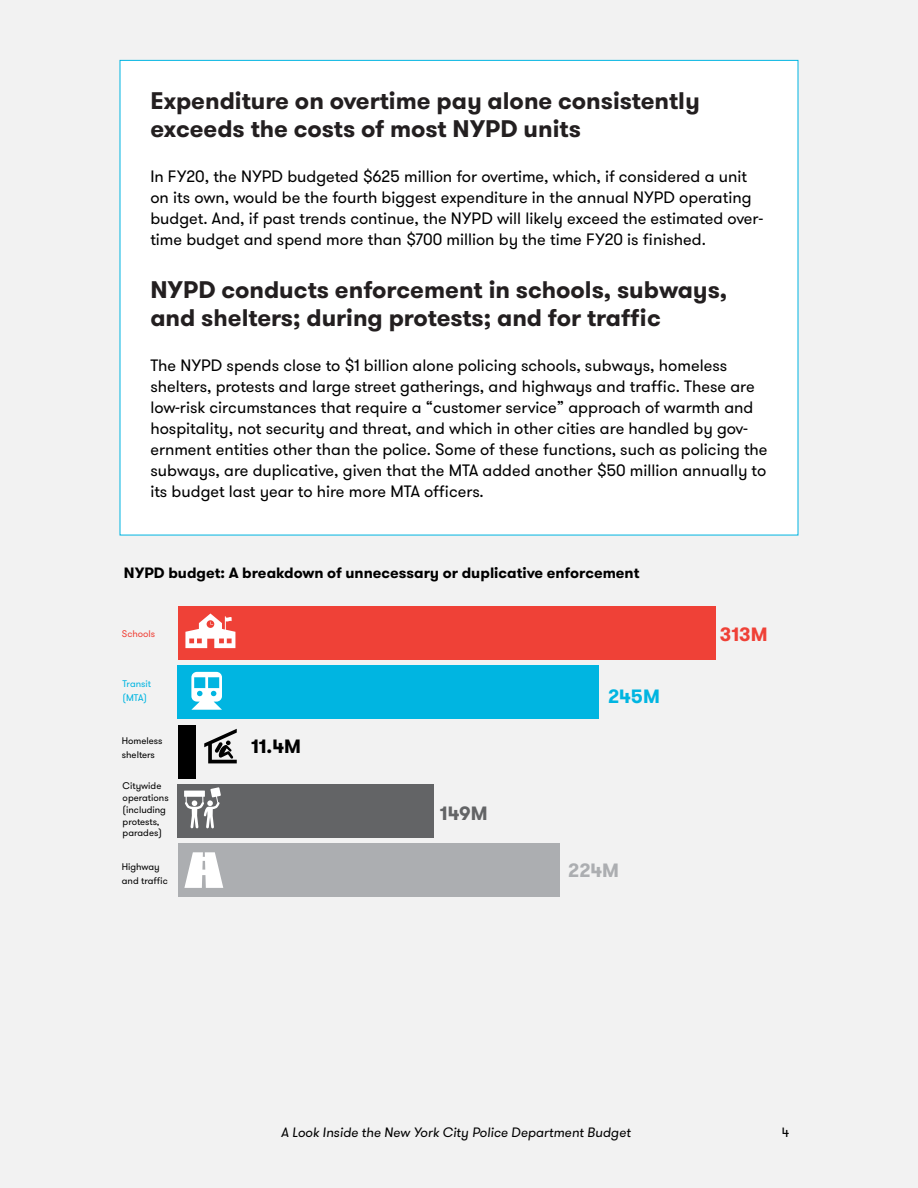
<style>
.page{position:relative;width:918px;height:1188px;background:#f2f2f2}
.page>*{position:absolute;margin:0;border:0;box-sizing:border-box;transform-origin:0 0}
.t1{font:700 24px/28.5px "GT Walsheim";color:#231f20}
.t2{font:700 19.2px "GT Walsheim";color:#000}
.t3{font:700 19.2px "GT Walsheim";color:#ef4137}
.t4{font:700 19.2px "GT Walsheim";color:#00b5e1}
.t5{font:700 19.2px "GT Walsheim";color:#636466}
.t6{font:700 19.2px "GT Walsheim";color:#acaeb1}
.t7{font:16.5px/21px "GT Walsheim";color:#000}
.t8{font:700 15px "GT Walsheim";color:#000}
.t9{font:italic 13.5px "GT Walsheim";color:#000}
.t10{font:13.5px "GT Walsheim";color:#000}
.t11{font:9.6px/11.7px "GT Walsheim";color:#000}
.t12{font:9.6px/14px "GT Walsheim";color:#00b5e1}
.t13{font:9.6px "GT Walsheim";color:#ef4137}
</style>
<div class="page">
<div style="left:120px;top:60px;width:678px;height:475px;background:#fff"></div>
<div style="left:178px;top:843px;width:381px;height:53px;background:#acaeb1"></div>
<div style="left:178px;top:784px;width:256px;height:53px;background:#636466"></div>
<div style="left:178px;top:725px;width:18px;height:53px;background:#000"></div>
<div style="left:178px;top:666px;width:421px;height:53px;background:#00b5e1"></div>
<div style="left:178px;top:607px;width:538px;height:53px;background:#ef4137"></div>
<svg style="left:185px;top:614px;width:50px;height:34px"></svg>
<svg style="left:191px;top:672px;width:31px;height:38px"></svg>
<svg style="left:204px;top:729px;width:33px;height:34px"></svg>
<svg style="left:184px;top:787px;width:37px;height:41px"></svg>
<svg style="left:184px;top:852px;width:39px;height:36px"></svg>
<h1 class="t1" style="left:150px;top:86px;width:551px">Expenditure on overtime pay alone consistently exceeds the costs of most NYPD units</h1>
<p class="t7" style="left:150px;top:166px;width:614px">In FY20, the NYPD budgeted $625 million for overtime, which, if considered a unit on its own, would be the fourth biggest expenditure in the annual NYPD operating budget. And, if past trends continue, the NYPD will likely exceed the estimated over&shy;time budget and spend more than $700 million by the time FY20 is finished.</p>
<h1 class="t1" style="left:150px;top:275px;width:578px">NYPD conducts enforcement in schools, subways, and shelters; during protests; and for traffic</h1>
<p class="t7" style="left:150px;top:355px;width:619px">The NYPD spends close to $1 billion alone policing schools, subways, homeless shelters, protests and large street gatherings, and highways and traffic. These are low-risk circumstances that require a “customer service” approach of warmth and hospitality, not security and threat, and which in other cities are handled by gov&shy;ernment entities other than the police. Some of these functions, such as policing the subways, are duplicative, given that the MTA added another $50 million annually to its budget last year to hire more MTA officers.</p>
<p class="t8" style="left:124px;top:563px;width:517px">NYPD budget: A breakdown of unnecessary or duplicative enforcement</p>
<p class="t13" style="left:122px;top:627px;width:35px">Schools</p>
<p class="t12" style="left:123px;top:677px;width:30px">Transit (MTA)</p>
<p class="t11" style="left:122px;top:734px;width:42px;line-height:14px">Homeless shelters</p>
<p class="t11" style="left:123px;top:780px;width:48px">Citywide operations (including protests, parades)</p>
<p class="t11" style="left:122px;top:860px;width:48px;line-height:14px">Highway and traffic</p>
<p class="t2" style="left:251px;top:733px;width:52px">11.4M</p>
<p class="t5" style="left:440px;top:801px;width:49px">149M</p>
<p class="t4" style="left:608px;top:683px;width:53px">245M</p>
<p class="t6" style="left:568px;top:858px;width:52px">224M</p>
<p class="t3" style="left:720px;top:622px;width:49px">313M</p>
<p class="t9" style="left:281px;top:1123px;width:351px">A Look Inside the New York City Police Department Budget</p>
<p class="t10" style="left:782px;top:1123px;width:9px">4</p>
</div>
